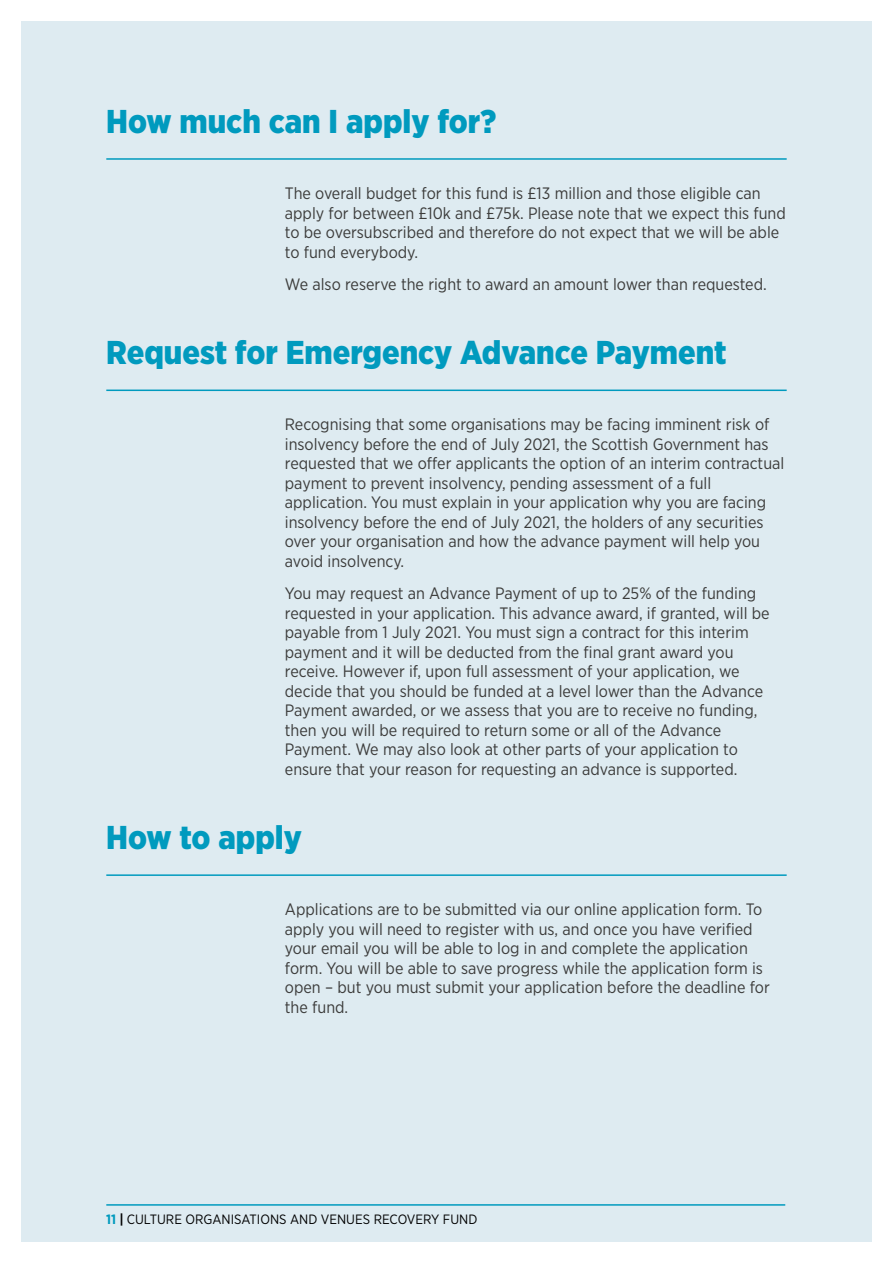
<style>
.page{position:relative;width:893px;height:1263px;background:#fff}
.page>*{position:absolute;margin:0;border:0;box-sizing:border-box;transform-origin:0 0}
.t1{font:900 33px "Gotham Narrow";color:#009abe}
.t2{font:16.5px/19.5px "Gotham Narrow";color:#3c3c3b}
.t3{font:13.5px "Gotham Narrow";color:#000}
.s1{font-weight:700;color:#009abe}
.s2{font-weight:700}
</style>
<div class="page">
<div style="left:21px;top:21px;width:851px;height:1221px;background:#deebf1"></div>
<hr style="left:106px;top:1204px;width:679px;height:2px;background:#009abe">
<hr style="left:106px;top:158px;width:681px;height:2px;background:#009abe">
<hr style="left:106px;top:390px;width:681px;height:1px;background:#009abe">
<hr style="left:106px;top:874px;width:681px;height:2px;background:#009abe">
<h1 class="t1" style="left:106px;top:99px;width:391px">How much can I apply for?</h1>
<p class="t2" style="left:285px;top:183px;width:502px">The overall budget for this fund is £13 million and those eligible can apply for between £10k and £75k. Please note that we expect this fund to be oversubscribed and therefore do not expect that we will be able to fund everybody.</p>
<p class="t2" style="left:285px;top:274px;width:483px">We also reserve the right to award an amount lower than requested.</p>
<h1 class="t1" style="left:106px;top:331px;width:622px">Request for Emergency Advance Payment</h1>
<p class="t2" style="left:285px;top:414px;width:501px">Recognising that some organisations may be facing imminent risk of insolvency before the end of July 2021, the Scottish Government has requested that we offer applicants the option of an interim contractual payment to prevent insolvency, pending assessment of a full application. You must explain in your application why you are facing insolvency before the end of July 2021, the holders of any securities over your organisation and how the advance payment will help you avoid insolvency.</p>
<p class="t2" style="left:285px;top:583px;width:486px">You may request an Advance Payment of up to 25% of the funding requested in your application. This advance award, if granted, will be payable from 1 July 2021. You must sign a contract for this interim payment and it will be deducted from the final grant award you receive. However if, upon full assessment of your application, we decide that you should be funded at a level lower than the Advance Payment awarded, or we assess that you are to receive no funding, then you will be required to return some or all of the Advance Payment. We may also look at other parts of your application to ensure that your reason for requesting an advance is supported.</p>
<h1 class="t1" style="left:106px;top:815px;width:197px">How to apply</h1>
<p class="t2" style="left:285px;top:899px;width:486px">Applications are to be submitted via our online application form. To apply you will need to register with us, and once you have verified your email you will be able to log in and complete the application form. You will be able to save progress while the application form is open – but you must submit your application before the deadline for the fund.</p>
<p class="t3" style="left:106px;top:1211px;width:373px"><span class="s1">11</span> <span class="s2">|</span> CULTURE ORGANISATIONS AND VENUES RECOVERY FUND</p>
</div>
